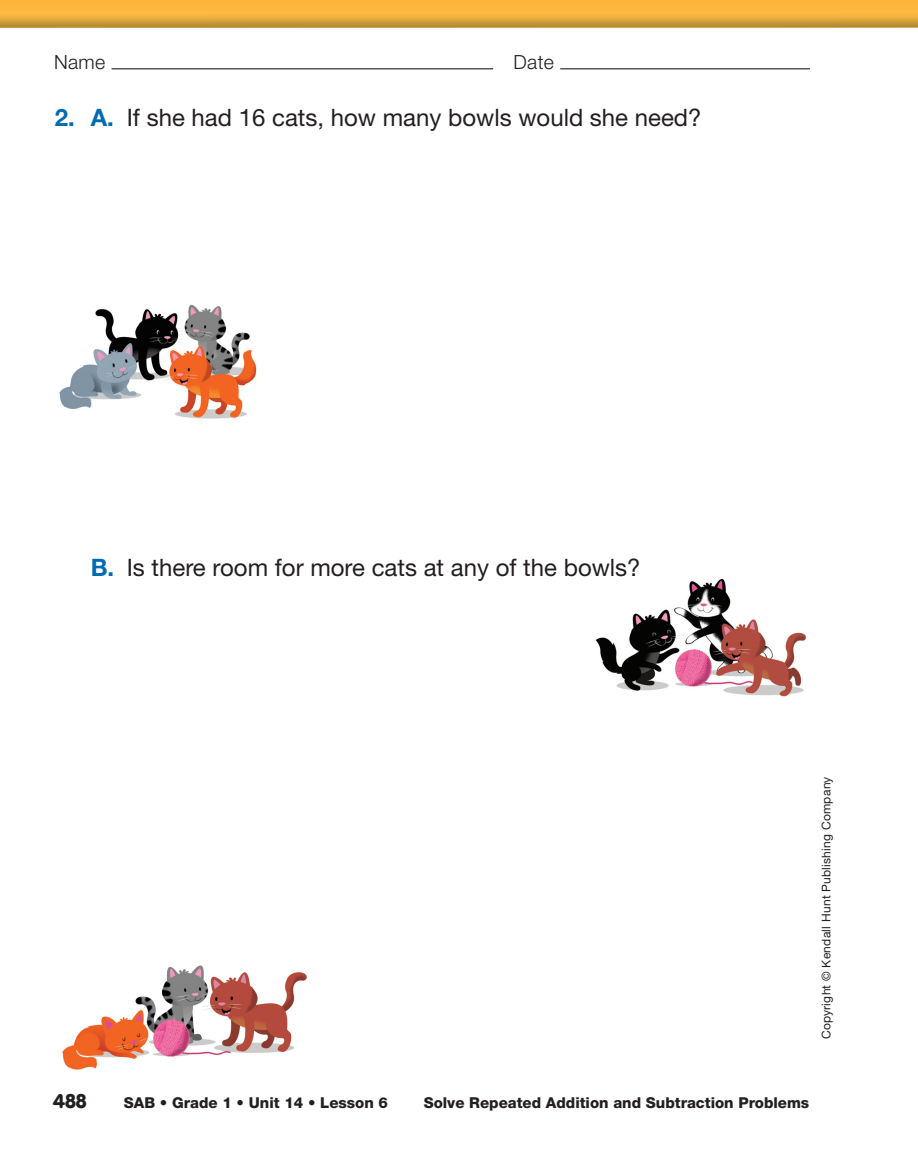
<style>
.page{position:relative;width:918px;height:1176px;background:#fff}
.page>*{position:absolute;margin:0;border:0;box-sizing:border-box;transform-origin:0 0}
.t1{font:24px "Helvetica Neue";color:#231f20}
.t2{font:300 19.5px "Helvetica Neue";letter-spacing:.02em;color:#231f20}
.t3{font:900 19.5px "VAG Rounded Std";color:#231f20}
.t4{font:800 15px "Helvetica Neue";color:#231f20}
.t5{font:12px "Helvetica Neue";letter-spacing:.02em;color:#231f20}
.s1{font-weight:700;color:#006bb2}
</style>
<div class="page">
<div style="left:0;top:0;width:918px;height:13px;background:#fcb73c"></div>
<img style="left:0;top:13px;width:918px;height:15px">
<hr style="left:112px;top:68px;width:381px;height:1px;background:#231f20">
<hr style="left:560px;top:68px;width:250px;height:1px;background:#231f20">
<img style="left:59px;top:304px;width:198px;height:115px">
<img style="left:595px;top:578px;width:212px;height:119px">
<img style="left:62px;top:965px;width:245px;height:105px">
<p class="t2" style="left:54px;top:55px;width:53px">Name</p>
<p class="t2" style="left:513px;top:55px;width:42px">Date</p>
<p class="t1" style="left:55px;top:108px;width:648px"><span class="s1">2. A.</span> If she had 16 cats, how many bowls would she need?</p>
<p class="t1" style="left:91px;top:558px;width:551px"><span class="s1">B.</span> Is there room for more cats at any of the bowls?</p>
<p class="t3" style="left:53px;top:1092px;width:35px">488</p>
<p class="t5" style="left:822px;top:1039px;width:264px;rotate:-90deg">Copyright © Kendall Hunt Publishing Company</p>
<p class="t4" style="left:124px;top:1097px;width:266px">SAB • Grade 1 • Unit 14 • Lesson 6</p>
<p class="t4" style="left:424px;top:1097px;width:387px">Solve Repeated Addition and Subtraction Problems</p>
</div>
